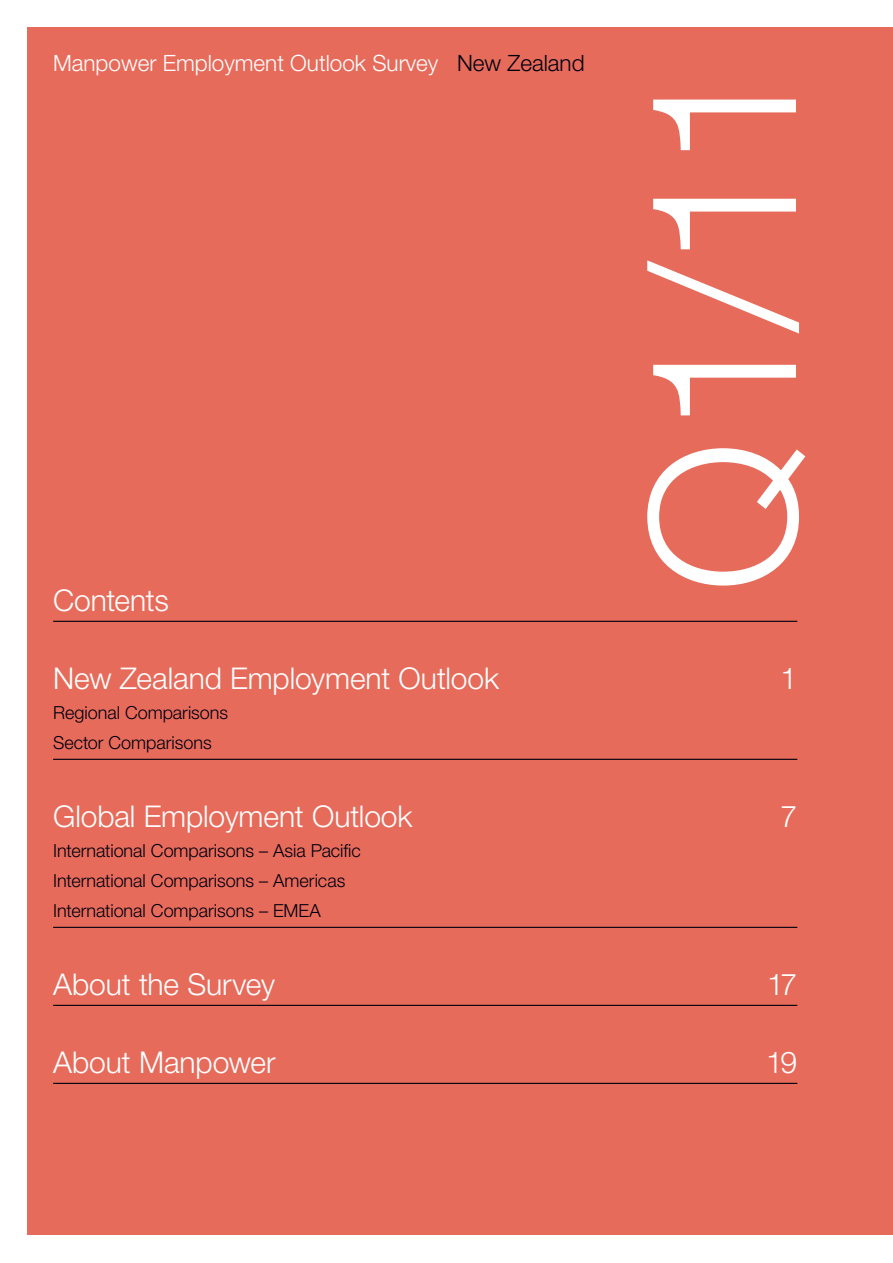
<style>
.page{position:relative;width:893px;height:1263px;background:#fff}
.page>*{position:absolute;margin:0;border:0;box-sizing:border-box;transform-origin:0 0}
.t1{font:300 204px "Helvetica Neue";color:#fff}
.t2{font:300 30px "Helvetica Neue";letter-spacing:-.005em;color:#fff}
.t3{font:300 22.5px "Helvetica Neue";color:#fff}
.t4{font:300 18px/30px "Helvetica Neue";color:#00000e}
.s1{color:#00000e}
</style>
<div class="page">
<div style="left:28px;top:28px;width:865px;height:1207px;background:#e76b5b"></div>
<hr style="left:53px;top:621px;width:744px;height:1px;background:#00000e">
<hr style="left:53px;top:759px;width:744px;height:1px;background:#00000e">
<hr style="left:53px;top:927px;width:744px;height:1px;background:#00000e">
<hr style="left:53px;top:1005px;width:744px;height:1px;background:#00000e">
<hr style="left:53px;top:1083px;width:744px;height:1px;background:#00000e">
<p class="t3" style="left:53px;top:49px;width:533px">Manpower Employment Outlook Survey <span class="s1">New Zealand</span></p>
<h2 class="t2" style="left:53px;top:581px;width:117px">Contents</h2>
<h1 class="t1" style="left:599px;top:592px;width:537px;rotate:-90deg">Q1/11</h1>
<h2 class="t2" style="left:53px;top:659px;width:447px">New Zealand Employment Outlook</h2>
<h2 class="t2" style="left:781px;top:659px;width:18px">1</h2>
<p class="t4" style="left:53px;top:697px;width:176px">Regional Comparisons<br>Sector Comparisons</p>
<h2 class="t2" style="left:53px;top:797px;width:361px">Global Employment Outlook</h2>
<h2 class="t2" style="left:781px;top:797px;width:18px">7</h2>
<p class="t4" style="left:53px;top:835px;width:309px">International Comparisons – Asia Pacific<br>International Comparisons – Americas<br>International Comparisons – EMEA</p>
<h2 class="t2" style="left:53px;top:965px;width:223px">About the Survey</h2>
<h2 class="t2" style="left:767px;top:965px;width:32px">17</h2>
<h2 class="t2" style="left:53px;top:1043px;width:224px">About Manpower</h2>
<h2 class="t2" style="left:766px;top:1043px;width:33px">19</h2>
</div>
